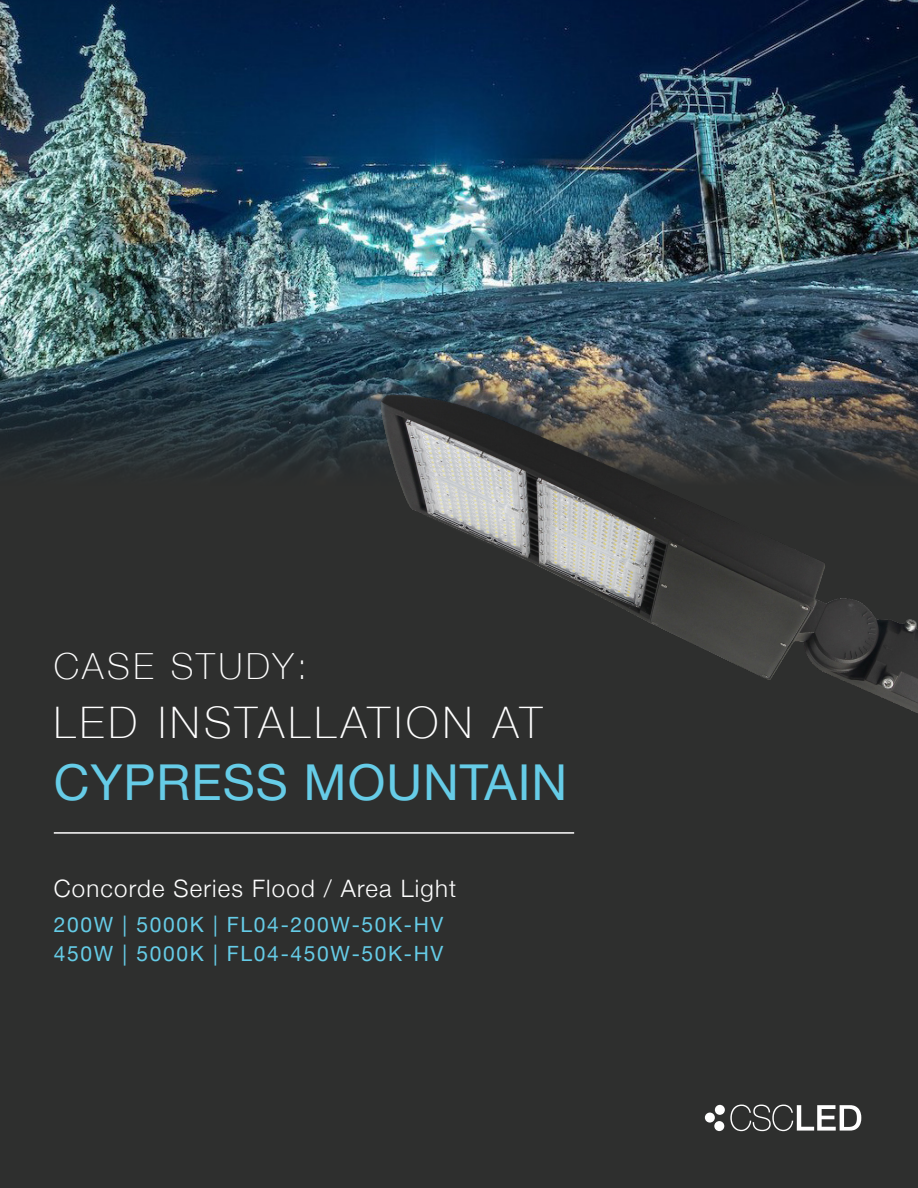
<style>
.page{position:relative;width:918px;height:1188px;background:#2e2f2e}
.page>*{position:absolute;margin:0;border:0;box-sizing:border-box;transform-origin:0 0}
.t1{font:49.5px "Helvetica Neue";letter-spacing:.02em;color:#66cce7}
.t2{font:100 43.5px "Helvetica Neue";letter-spacing:.1em;color:#fff}
.t3{font:100 36px "Helvetica Neue";letter-spacing:.1em;color:#fff}
.t4{font:300 24px "Helvetica Neue";letter-spacing:.05em;color:#fff}
.t5{font:21px "Helvetica Neue";letter-spacing:.08em;color:#65cce7}
</style>
<div class="page">
<img style="left:1px;top:0;width:917px;height:351px">
<svg style="left:0;top:351px;width:342px;height:120px"></svg>
<img style="left:342px;top:338px;width:576px;height:375px">
<hr style="left:54px;top:832px;width:520px;height:2px;background:#fff">
<svg style="left:730px;top:1105px;width:131px;height:26px"></svg>
<div style="left:715px;top:1105px;width:10px;height:10px;background:#fff;border-radius:5px"></div>
<div style="left:714px;top:1121px;width:10px;height:10px;background:#fff;border-radius:5px"></div>
<div style="left:705px;top:1113px;width:10px;height:10px;background:#fff;border-radius:5px"></div>
<p class="t3" style="left:54px;top:639px;width:255px">CASE STUDY:</p>
<p class="t2" style="left:54px;top:689px;width:490px">LED INSTALLATION AT</p>
<p class="t1" style="left:54px;top:747px;width:515px">CYPRESS MOUNTAIN</p>
<p class="t4" style="left:54px;top:869px;width:404px">Concorde Series Flood / Area Light</p>
<p class="t5" style="left:54px;top:910px;width:391px">200W | 5000K | FL04-200W-50K-HV</p>
<p class="t5" style="left:54px;top:938px;width:391px">450W | 5000K | FL04-450W-50K-HV</p>
</div>
